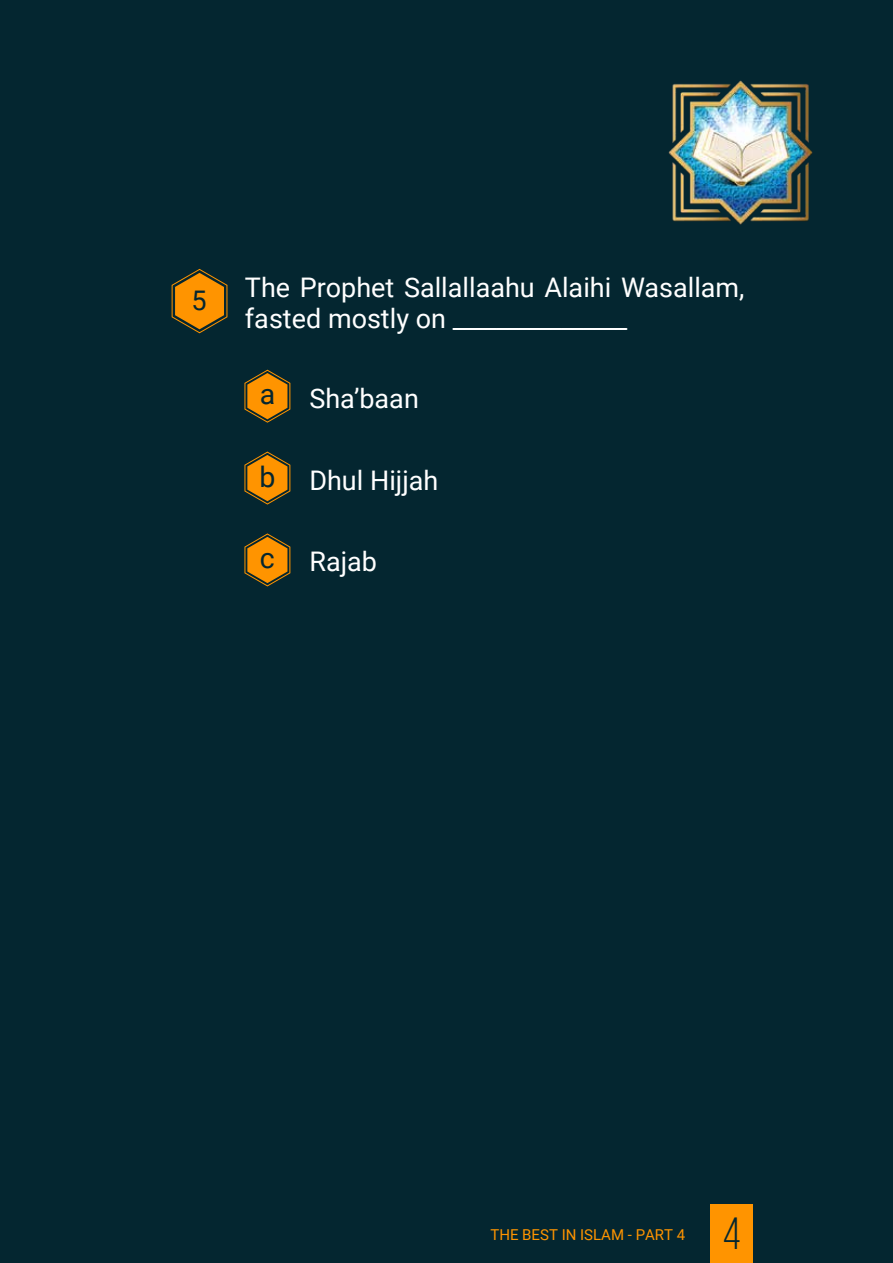
<style>
.page{position:relative;width:893px;height:1263px;background:#042630}
.page>*{position:absolute;margin:0;border:0;box-sizing:border-box;transform-origin:0 0}
.t1{font:45px "Bebas Neue";color:#042630}
.t2{font:27px/31.5px "Roboto";color:#fff}
.t3{font:27px "Roboto";color:#042630}
.t4{font:15px "Roboto";color:#ff9400}
.s1{font-size:28.5px;color:#042630}
</style>
<div class="page">
<img style="left:669px;top:81px;width:143px;height:143px">
<div style="left:711px;top:1205px;width:42px;height:58px;background:#ff9400"></div>
<svg style="left:171px;top:269px;width:57px;height:65px"></svg>
<svg style="left:244px;top:369px;width:47px;height:54px"></svg>
<svg style="left:244px;top:451px;width:47px;height:54px"></svg>
<svg style="left:244px;top:533px;width:47px;height:54px"></svg>
<p class="t3" style="left:191px;top:281px;width:17px">5</p>
<p class="t2" style="left:245px;top:270px;width:501px">The Prophet Sallallaahu Alaihi Wasallam, fasted mostly on ________________</p>
<p class="t2" style="left:260px;top:381px;width:161px"><span class="s1">a</span> Sha’baan</p>
<p class="t2" style="left:259px;top:463px;width:180px"><span class="s1">b</span> Dhul Hijjah</p>
<p class="t2" style="left:260px;top:545px;width:119px"><span class="s1">c</span> Rajab</p>
<p class="t4" style="left:490px;top:1224px;width:196px">THE BEST IN ISLAM - PART 4</p>
<h1 class="t1" style="left:723px;top:1209px;width:20px">4</h1>
</div>
